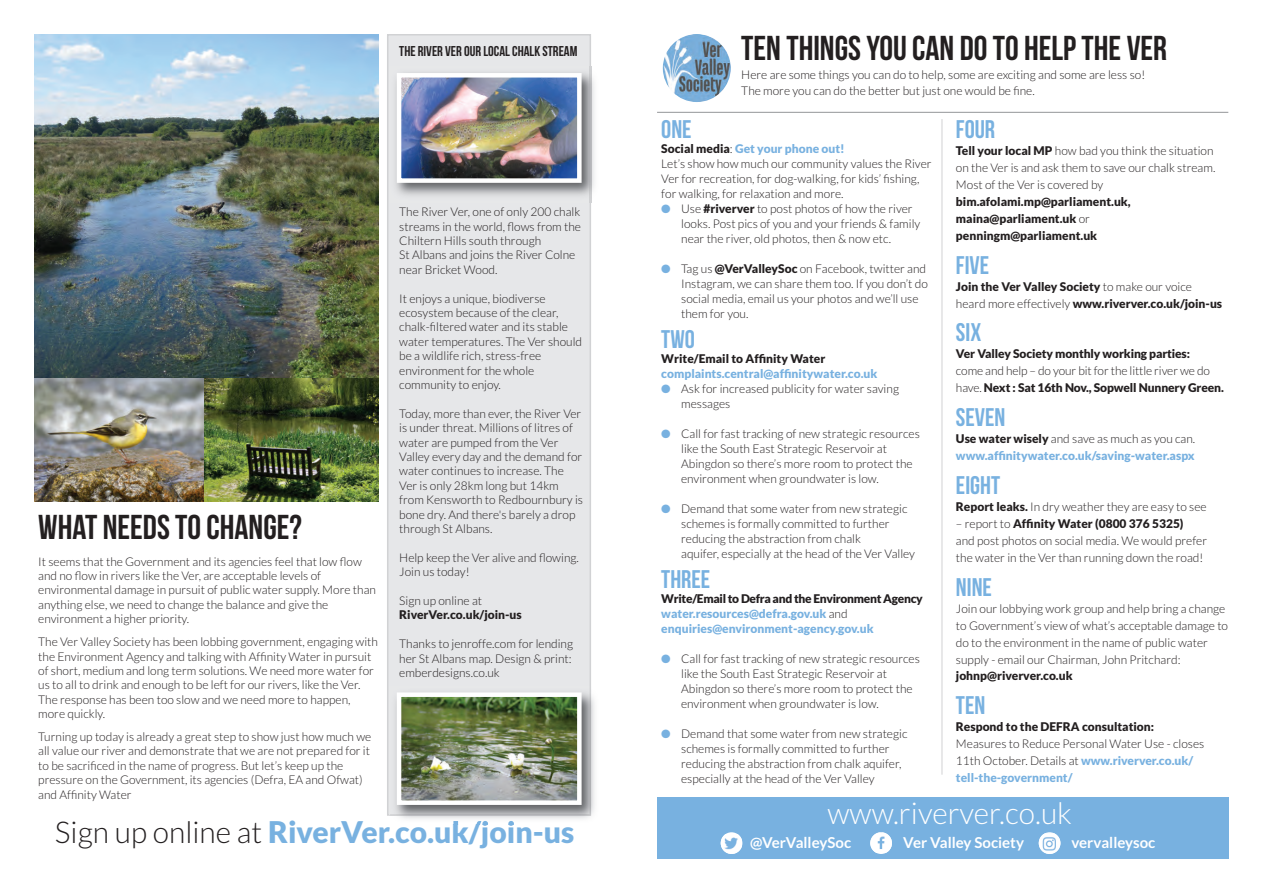
<style>
.page{position:relative;width:1263px;height:893px;background:#fff}
.page>*{position:absolute;margin:0;border:0;box-sizing:border-box;transform-origin:0 0}
.t1{font:34.5px "Bebas Neue";color:#231f20}
.t2{font:900 30px "Lato";color:#78b1e0}
.t3{font:300 30px "Lato";color:#fff}
.t4{font:25.5px "Bebas Neue";color:#78b1e0}
.t5{font:700 15px "Lato";color:#fff}
.t6{font:14.25px "Bebas Neue";color:#231f20}
.t7{font:300 12px/14.4px "Lato";color:#231f20}
.t8{font:900 12px/17px "Lato";color:#231f20}
.t9{font:900 12px/15px "Lato";color:#78b1e0}
.s1{font-weight:300;color:#231f20}
.s2{font-weight:900}
.s3{font-weight:900;color:#78b1e0}
.s4{color:#78b1e0}
.s5{color:#231f20}
.s6{font-weight:300}
</style>
<div class="page">
<img style="left:34px;top:34px;width:344px;height:344px">
<img style="left:663px;top:34px;width:68px;height:68px;border-radius:50%">
<hr style="left:657px;top:112px;width:571px;height:1px;background:#939598">
<hr style="left:941px;top:119px;width:1px;height:656px;background:#d1d2d4">
<div style="left:388px;top:36px;width:202px;height:778px;background:#e6e7e9"></div>
<div style="left:387px;top:34px;width:204px;height:782px;border:2px solid #d1d2d4"></div>
<img style="left:395px;top:66px;width:200px;height:137px">
<img style="left:590px;top:66px;width:1px;height:137px">
<img style="left:402px;top:78px;width:175px;height:100px">
<div style="left:397px;top:73px;width:185px;height:110px;border:4px solid #fff"></div>
<img style="left:400px;top:694px;width:195px;height:130px">
<img style="left:390px;top:686px;width:201px;height:130px">
<img style="left:402px;top:697px;width:175px;height:103px">
<div style="left:397px;top:692px;width:185px;height:113px;border:4px solid #fff"></div>
<div style="left:657px;top:797px;width:571px;height:62px;background:#78b1e0"></div>
<div style="left:721px;top:832px;width:21px;height:22px;background:#fff;border-radius:50%"></div>
<img style="left:721px;top:835px;width:20px;height:19px">
<svg style="left:870px;top:832px;width:22px;height:22px"></svg>
<img style="left:871px;top:832px;width:21px;height:20px">
<svg style="left:1039px;top:832px;width:21px;height:22px"></svg>
<img style="left:1039px;top:833px;width:21px;height:21px;border-radius:50%">
<img style="left:34px;top:378px;width:344px;height:124px">
<p class="t6" style="left:399px;top:43px;width:180px">THE RIVER VER OUR LOCAL CHALK STREAM</p>
<p class="t7" style="left:399px;top:205px;width:183px">The River Ver, one of only 200 chalk streams in the world, flows from the<br>Chiltern Hills south through<br>St Albans and joins the River Colne near Bricket Wood.</p>
<p class="t7" style="left:399px;top:291px;width:184px">It enjoys a unique, biodiverse ecosystem because of the clear, chalk-filtered water and its stable water temperatures. The Ver should be a wildlife rich, stress-free environment for the whole community to enjoy.</p>
<p class="t7" style="left:399px;top:406px;width:185px">Today, more than ever, the River Ver is under threat. Millions of litres of water are pumped from the Ver<br>Valley every day and the demand for water continues to increase. The<br>Ver is only 28km long but 14km from Kensworth to Redbournbury is bone dry. And there's barely a drop through St Albans.</p>
<p class="t7" style="left:399px;top:550px;width:181px">Help keep the Ver alive and flowing.<br>Join us today!</p>
<p class="t7" style="left:399px;top:594px;width:84px">Sign up online at</p>
<p class="t8" style="left:399px;top:607px;width:124px">RiverVer.co.uk/join-us</p>
<p class="t7" style="left:399px;top:637px;width:175px">Thanks to jenroffe.com for lending her St Albans map. Design &amp; print: emberdesigns.co.uk</p>
<h1 class="t1" style="left:38px;top:507px;width:265px">WHAT NEEDS TO CHANGE?</h1>
<p class="t7" style="left:38px;top:554px;width:339px">It seems that the Government and its agencies feel that low flow and no flow in rivers like the Ver, are acceptable levels of environmental damage in pursuit of public water supply. More than anything else, we need to change the balance and give the environment a higher priority.</p>
<p class="t7" style="left:38px;top:635px;width:341px">The Ver Valley Society has been lobbing government, engaging with the Environment Agency and talking with Affinity Water in pursuit of short, medium and long term solutions. We need more water for us to all to drink and enough to be left for our rivers, like the Ver.<br>The response has been too slow and we need more to happen, more quickly.</p>
<p class="t7" style="left:38px;top:730px;width:335px">Turning up today is already a great step to show just how much we all value our river and demonstrate that we are not prepared for it to be sacrificed in the name of progress. But let’s keep up the pressure on the Government, its agencies (Defra, EA and Ofwat) and Affinity Water</p>
<h2 class="t2" style="left:55px;top:816px;width:521px"><span class="s1">Sign up online at</span> RiverVer.co.uk/join-us</h2>
<h1 class="t1" style="left:741px;top:28px;width:427px">TEN THINGS YOU CAN DO TO HELP THE VER</h1>
<p class="t7" style="left:741px;top:67px;width:405px;line-height:15.6px">Here are some things you can do to help, some are exciting and some are less so!<br>The more you can do the better but just one would be fine.</p>
<h3 class="t4" style="left:661px;top:114px;width:32px">ONE</h3>
<p class="t7" style="left:661px;top:141px;width:272px;line-height:15px"><span class="s2">Social media</span>: <span class="s3">Get your phone out!<br></span>Let’s show how much our community values the River Ver for recreation, for dog-walking, for kids’ fishing, for walking, for relaxation and more.</p>
<p class="t7" style="left:681px;top:201px;width:241px;line-height:15px;text-indent:-20px"><span class="s4">●</span> Use <span class="s2">#riverver</span> to post photos of how the river looks. Post pics of you and your friends &amp; family near the river, old photos, then &amp; now etc.</p>
<p class="t7" style="left:681px;top:261px;width:248px;line-height:15px;text-indent:-20px"><span class="s4">●</span> Tag us <span class="s2">@VerValleySoc</span> on Facebook, twitter and Instagram, we can share them too. If you don’t do social media, email us your photos and we’ll use them for you.</p>
<h3 class="t4" style="left:661px;top:324px;width:35px">TWO</h3>
<p class="t8" style="left:661px;top:350px;width:165px">Write/Email to Affinity Water</p>
<p class="t9" style="left:661px;top:366px;width:218px">complaints.central@affinitywater.co.uk</p>
<p class="t7" style="left:681px;top:381px;width:219px;line-height:15px;text-indent:-20px"><span class="s4">●</span> Ask for increased publicity for water saving messages</p>
<p class="t7" style="left:681px;top:426px;width:240px;line-height:15px;text-indent:-20px"><span class="s4">●</span> Call for fast tracking of new strategic resources like the South East Strategic Reservoir at Abingdon so there’s more room to protect the environment when groundwater is low.</p>
<p class="t7" style="left:681px;top:501px;width:235px;line-height:15px;text-indent:-20px"><span class="s4">●</span> Demand that some water from new strategic schemes is formally committed to further reducing the abstraction from chalk<br>aquifer, especially at the head of the Ver Valley</p>
<h3 class="t4" style="left:661px;top:564px;width:50px">THREE</h3>
<p class="t9" style="left:661px;top:591px;width:263px"><span class="s5">Write/Email to Defra and the Environment Agency </span>water.resources@defra.gov.uk <span class="s1">and </span>enquiries@environment-agency.gov.uk</p>
<p class="t7" style="left:681px;top:651px;width:240px;line-height:15px;text-indent:-20px"><span class="s4">●</span> Call for fast tracking of new strategic resources like the South East Strategic Reservoir at Abingdon so there’s more room to protect the environment when groundwater is low.</p>
<p class="t7" style="left:681px;top:726px;width:228px;line-height:15px;text-indent:-20px"><span class="s4">●</span> Demand that some water from new strategic schemes is formally committed to further reducing the abstraction from chalk aquifer, especially at the head of the Ver Valley</p>
<h3 class="t4" style="left:956px;top:114px;width:41px">FOUR</h3>
<p class="t7" style="left:956px;top:142px;width:261px;line-height:17px"><span class="s2">Tell your local MP</span> how bad you think the situation on the Ver is and ask them to save our chalk stream.<br>Most of the Ver is covered by</p>
<p class="t8" style="left:956px;top:193px;width:176px">bim.afolami.mp@parliament.uk, maina@parliament.uk <span class="s6">or </span>penningm@parliament.uk</p>
<h3 class="t4" style="left:956px;top:250px;width:35px">FIVE</h3>
<p class="t8" style="left:956px;top:278px;width:268px">Join the Ver Valley Society <span class="s6">to make our voice heard more effectively</span> www.riverver.co.uk/join-us</p>
<h3 class="t4" style="left:956px;top:318px;width:27px">SIX</h3>
<p class="t8" style="left:956px;top:346px;width:236px">Ver Valley Society monthly working parties:</p>
<p class="t7" style="left:956px;top:363px;width:269px;line-height:17px">come and help – do your bit for the little river we do have. <span class="s2">Next : Sat 16th Nov., Sopwell Nunnery Green.</span></p>
<h3 class="t4" style="left:956px;top:402px;width:51px">SEVEN</h3>
<p class="t9" style="left:956px;top:430px;width:241px;line-height:17px"><span class="s5">Use water wisely</span> <span class="s1">and save as much as you can. </span>www.affinitywater.co.uk/saving-water.aspx</p>
<h3 class="t4" style="left:956px;top:470px;width:46px">EIGHT</h3>
<p class="t7" style="left:956px;top:500px;width:252px"><span class="s2">Report leaks.</span> In dry weather they are easy to see</p>
<p class="t7" style="left:956px;top:515px;width:253px;line-height:17px">– report to <span class="s2">Affinity Water (0800 376 5325)<br></span>and post photos on social media. We would prefer the water in the Ver than running down the road!</p>
<h3 class="t4" style="left:956px;top:572px;width:38px">NINE</h3>
<p class="t7" style="left:956px;top:600px;width:274px;line-height:17px">Join our lobbying work group and help bring a change to Government’s view of what’s acceptable damage to do to the environment in the name of public water supply - email our Chairman, John Pritchard:</p>
<p class="t8" style="left:956px;top:668px;width:118px">johnp@riverver.co.uk</p>
<h3 class="t4" style="left:956px;top:691px;width:31px">TEN</h3>
<p class="t8" style="left:956px;top:719px;width:200px">Respond to the DEFRA consultation:</p>
<p class="t7" style="left:956px;top:736px;width:250px;line-height:17px">Measures to Reduce Personal Water Use - closes<br>11th October. Details at <span class="s3">www.riverver.co.uk/ tell-the-government/</span></p>
<h2 class="t3" style="left:827px;top:796px;width:246px">www.riverver.co.uk</h2>
<p class="t5" style="left:750px;top:834px;width:103px">@VerValleySoc</p>
<p class="t5" style="left:903px;top:834px;width:122px">Ver Valley Society</p>
<p class="t5" style="left:1071px;top:834px;width:85px">vervalleysoc</p>
</div>
